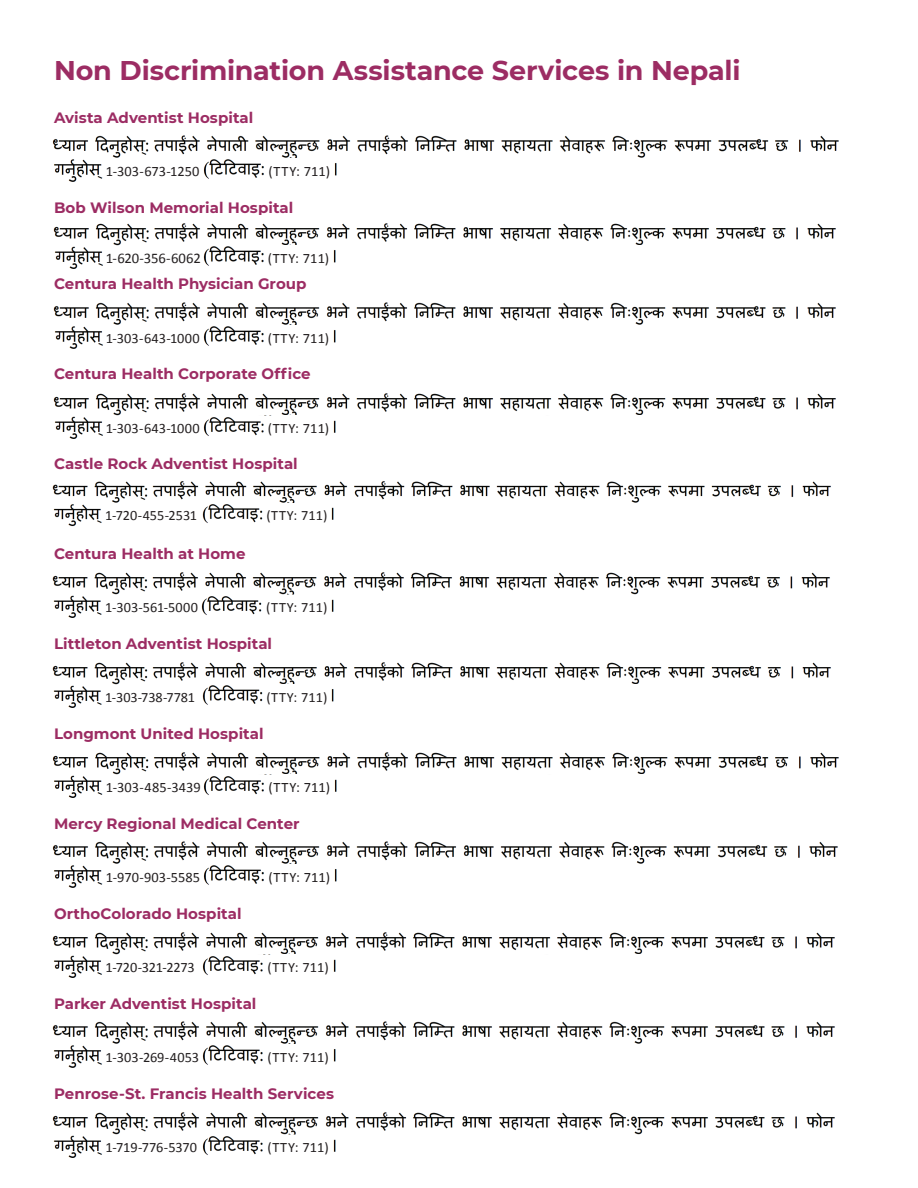
<style>
.page{position:relative;width:918px;height:1188px;background:#fff}
.page>*{position:absolute;margin:0;border:0;box-sizing:border-box;transform-origin:0 0}
.t1{font:700 27px "Montserrat";letter-spacing:-.01em;color:#9c2c63}
.t2{font:700 15px "Montserrat";color:#9c2c63}
.t3{font:14.7px "Calibri";letter-spacing:-.015em;color:#231f20}
.t4{font:14.4px "Calibri";letter-spacing:.005em;color:#231f20}
.t5{font:14.4px "Calibri";letter-spacing:-.015em;color:#231f20}
.t6{font:14.25px "Calibri";letter-spacing:.005em;color:#231f20}
</style>
<div class="page">
<img style="left:52px;top:135px;width:787px;height:47px">
<div style="left:106px;top:159px;width:342px;height:23px;background:#fff"></div>
<img style="left:202px;top:158px;width:620px;height:24px">
<div style="left:269px;top:159px;width:127px;height:23px;background:#fff"></div>
<img style="left:332px;top:158px;width:423px;height:24px">
<img style="left:53px;top:302px;width:783px;height:47px">
<div style="left:106px;top:326px;width:341px;height:23px;background:#fff"></div>
<img style="left:202px;top:325px;width:617px;height:24px">
<div style="left:268px;top:326px;width:127px;height:23px;background:#fff"></div>
<img style="left:331px;top:325px;width:422px;height:24px">
<img style="left:53px;top:223px;width:783px;height:46px">
<div style="left:106px;top:246px;width:341px;height:23px;background:#fff"></div>
<img style="left:203px;top:246px;width:616px;height:23px">
<div style="left:268px;top:246px;width:127px;height:23px;background:#fff"></div>
<img style="left:333px;top:246px;width:420px;height:23px">
<img style="left:53px;top:393px;width:783px;height:46px">
<div style="left:106px;top:416px;width:341px;height:23px;background:#fff"></div>
<img style="left:203px;top:416px;width:616px;height:23px">
<div style="left:268px;top:416px;width:127px;height:23px;background:#fff"></div>
<img style="left:333px;top:416px;width:420px;height:23px">
<img style="left:52px;top:481px;width:779px;height:46px">
<div style="left:105px;top:504px;width:339px;height:23px;background:#fff"></div>
<img style="left:201px;top:503px;width:613px;height:24px">
<div style="left:266px;top:504px;width:126px;height:23px;background:#fff"></div>
<img style="left:329px;top:503px;width:419px;height:24px">
<img style="left:52px;top:572px;width:778px;height:46px">
<div style="left:105px;top:595px;width:339px;height:23px;background:#fff"></div>
<img style="left:201px;top:595px;width:613px;height:23px">
<div style="left:266px;top:595px;width:126px;height:23px;background:#fff"></div>
<img style="left:331px;top:595px;width:417px;height:23px">
<img style="left:52px;top:662px;width:779px;height:46px">
<div style="left:105px;top:685px;width:339px;height:23px;background:#fff"></div>
<img style="left:201px;top:684px;width:613px;height:24px">
<div style="left:266px;top:685px;width:126px;height:23px;background:#fff"></div>
<img style="left:329px;top:684px;width:419px;height:24px">
<img style="left:52px;top:752px;width:787px;height:46px">
<div style="left:106px;top:775px;width:342px;height:23px;background:#fff"></div>
<img style="left:203px;top:775px;width:619px;height:23px">
<div style="left:269px;top:775px;width:127px;height:23px;background:#fff"></div>
<img style="left:334px;top:775px;width:421px;height:23px">
<img style="left:52px;top:841px;width:786px;height:47px">
<div style="left:106px;top:865px;width:342px;height:23px;background:#fff"></div>
<img style="left:202px;top:864px;width:620px;height:24px">
<div style="left:269px;top:865px;width:127px;height:23px;background:#fff"></div>
<img style="left:332px;top:864px;width:423px;height:24px">
<img style="left:52px;top:932px;width:783px;height:46px">
<div style="left:106px;top:955px;width:340px;height:23px;background:#fff"></div>
<img style="left:202px;top:955px;width:616px;height:23px">
<div style="left:268px;top:955px;width:126px;height:23px;background:#fff"></div>
<img style="left:333px;top:955px;width:419px;height:23px">
<img style="left:52px;top:1021px;width:783px;height:47px">
<div style="left:106px;top:1045px;width:340px;height:23px;background:#fff"></div>
<img style="left:202px;top:1044px;width:616px;height:24px">
<div style="left:268px;top:1045px;width:126px;height:23px;background:#fff"></div>
<img style="left:331px;top:1044px;width:421px;height:24px">
<img style="left:52px;top:1112px;width:783px;height:46px">
<div style="left:106px;top:1135px;width:340px;height:23px;background:#fff"></div>
<img style="left:202px;top:1135px;width:616px;height:23px">
<div style="left:268px;top:1135px;width:126px;height:23px;background:#fff"></div>
<img style="left:333px;top:1135px;width:419px;height:23px">
<p class="t1" style="left:54px;top:51px;width:688px">Non Discrimination Assistance Services in Nepali</p>
<p class="t2" style="left:54px;top:107px;width:201px">Avista Adventist Hospital</p>
<p class="t4" style="left:106px;top:162px;width:95px">1-303-673-1250</p>
<p class="t4" style="left:269px;top:162px;width:63px">(TTY: 711)</p>
<p class="t2" style="left:54px;top:197px;width:241px">Bob Wilson Memorial Hospital</p>
<p class="t3" style="left:106px;top:249px;width:97px">1-620-356-6062</p>
<p class="t4" style="left:268px;top:249px;width:63px">(TTY: 711)</p>
<p class="t2" style="left:54px;top:273px;width:254px">Centura Health Physician Group</p>
<p class="t4" style="left:106px;top:329px;width:96px">1-303-643-1000</p>
<p class="t4" style="left:268px;top:329px;width:63px">(TTY: 711)</p>
<p class="t2" style="left:54px;top:363px;width:258px">Centura Health Corporate Office</p>
<p class="t4" style="left:106px;top:419px;width:96px">1-303-643-1000</p>
<p class="t4" style="left:268px;top:419px;width:63px">(TTY: 711)</p>
<p class="t2" style="left:54px;top:453px;width:245px">Castle Rock Adventist Hospital</p>
<p class="t6" style="left:105px;top:507px;width:93px">1-720-455-2531</p>
<p class="t6" style="left:266px;top:507px;width:63px">(TTY: 711)</p>
<p class="t2" style="left:54px;top:543px;width:193px">Centura Health at Home</p>
<p class="t6" style="left:105px;top:599px;width:94px">1-303-561-5000</p>
<p class="t6" style="left:266px;top:599px;width:63px">(TTY: 711)</p>
<p class="t2" style="left:54px;top:633px;width:220px">Littleton Adventist Hospital</p>
<p class="t6" style="left:105px;top:688px;width:91px">1-303-738-7781</p>
<p class="t6" style="left:266px;top:688px;width:63px">(TTY: 711)</p>
<p class="t2" style="left:54px;top:723px;width:211px">Longmont United Hospital</p>
<p class="t4" style="left:106px;top:778px;width:96px">1-303-485-3439</p>
<p class="t4" style="left:269px;top:778px;width:63px">(TTY: 711)</p>
<p class="t2" style="left:54px;top:813px;width:247px">Mercy Regional Medical Center</p>
<p class="t4" style="left:106px;top:868px;width:96px">1-970-903-5585</p>
<p class="t4" style="left:269px;top:868px;width:63px">(TTY: 711)</p>
<p class="t2" style="left:54px;top:903px;width:189px">OrthoColorado Hospital</p>
<p class="t5" style="left:106px;top:958px;width:91px">1-720-321-2273</p>
<p class="t4" style="left:268px;top:958px;width:63px">(TTY: 711)</p>
<p class="t2" style="left:54px;top:993px;width:204px">Parker Adventist Hospital</p>
<p class="t4" style="left:106px;top:1048px;width:95px">1-303-269-4053</p>
<p class="t4" style="left:268px;top:1048px;width:63px">(TTY: 711)</p>
<p class="t2" style="left:54px;top:1083px;width:282px">Penrose-St. Francis Health Services</p>
<p class="t4" style="left:106px;top:1138px;width:93px">1-719-776-5370</p>
<p class="t4" style="left:268px;top:1138px;width:63px">(TTY: 711)</p>
</div>
